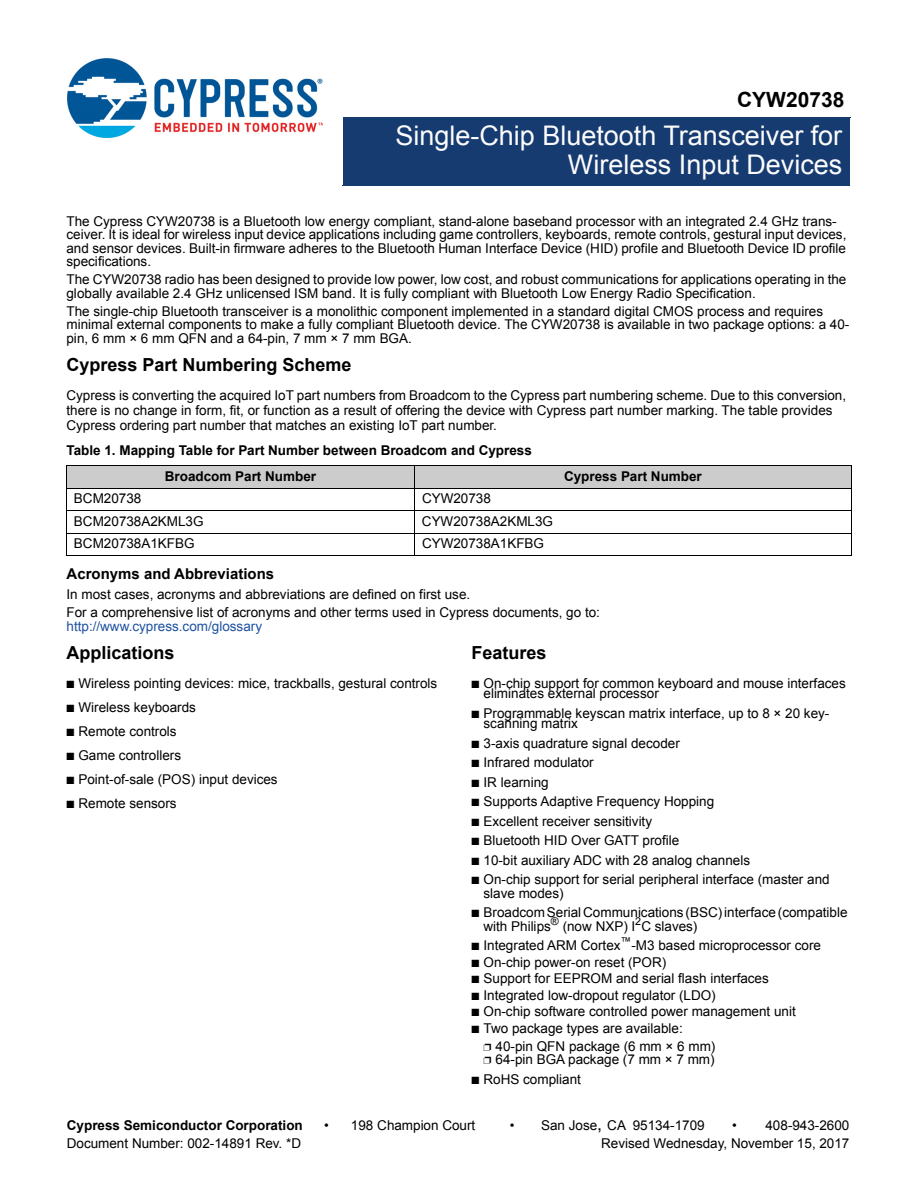
<style>
.page{position:relative;width:918px;height:1188px;background:#fff}
.page>*{position:absolute;margin:0;border:0;box-sizing:border-box;transform-origin:0 0}
.t1{font:27px/28.5px "Arial";color:#fcfcfc;text-align:right}
.t2{font:700 21px "Arial";color:#000}
.t3{font:700 18px "Arial";color:#000}
.t4{font:700 15px "Arial";letter-spacing:.005em;color:#000}
.t5{font:13.5px/13.5px "Arial";color:#000}
.t6{font:700 13.5px/25.5px "Arial";color:#000}
.t7{font:13.5px "Arial";color:#1f52a1}
.s1{font-size:18px}
</style>
<div class="page">
<img style="left:68px;top:58px;width:255px;height:80px">
<div style="left:343px;top:117px;width:507px;height:69px;background:#163b71"></div>
<hr style="left:850px;top:117px;width:1px;height:69px;background:#163b71">
<div style="left:67px;top:466px;width:347px;height:22px;background:#ccc"></div>
<div style="left:414px;top:466px;width:437px;height:22px;background:#ccc"></div>
<hr style="left:66px;top:466px;width:1px;height:89px;background:#000">
<hr style="left:414px;top:465px;width:1px;height:91px;background:#000">
<hr style="left:851px;top:466px;width:1px;height:89px;background:#000">
<hr style="left:66px;top:465px;width:786px;height:1px;background:#000">
<hr style="left:66px;top:488px;width:786px;height:1px;background:#000">
<hr style="left:66px;top:510px;width:786px;height:1px;background:#000">
<hr style="left:66px;top:533px;width:786px;height:1px;background:#000">
<hr style="left:66px;top:555px;width:786px;height:1px;background:#000">
<h2 class="t2" style="left:737px;top:88px;width:109px">CYW20738</h2>
<h1 class="t1" style="left:395px;top:122px;width:448px">Single-Chip Bluetooth Transceiver for<br>Wireless Input Devices</h1>
<p class="t5" style="left:67px;top:214px;width:781px">The Cypress CYW20738 is a Bluetooth low energy compliant, stand-alone baseband processor with an integrated 2.4 GHz trans&shy;ceiver. It is ideal for wireless input device applications including game controllers, keyboards, remote controls, gestural input devices, and sensor devices. Built-in firmware adheres to the Bluetooth Human Interface Device (HID) profile and Bluetooth Device ID profile specifications.</p>
<p class="t5" style="left:67px;top:273px;width:781px">The CYW20738 radio has been designed to provide low power, low cost, and robust communications for applications operating in the globally available 2.4 GHz unlicensed ISM band. It is fully compliant with Bluetooth Low Energy Radio Specification.</p>
<p class="t5" style="left:67px;top:304px;width:784px">The single-chip Bluetooth transceiver is a monolithic component implemented in a standard digital CMOS process and requires minimal external components to make a fully compliant Bluetooth device. The CYW20738 is available in two package options: a 40- pin, 6 mm × 6 mm QFN and a 64-pin, 7 mm × 7 mm BGA.</p>
<h3 class="t3" style="left:67px;top:355px;width:286px">Cypress Part Numbering Scheme</h3>
<p class="t5" style="left:67px;top:388px;width:781px;line-height:15px">Cypress is converting the acquired IoT part numbers from Broadcom to the Cypress part numbering scheme. Due to this conversion, there is no change in form, fit, or function as a result of offering the device with Cypress part number marking. The table provides<br>Cypress ordering part number that matches an existing IoT part number.</p>
<p class="t6" style="left:165px;top:438px;width:369px;text-indent:-98px">Table 1. Mapping Table for Part Number between Broadcom and Cypress<br>Broadcom Part Number</p>
<p class="t5" style="left:74px;top:492px;width:69px">BCM20738</p>
<p class="t5" style="left:422px;top:492px;width:70px">CYW20738</p>
<p class="t5" style="left:74px;top:514px;width:131px">BCM20738A2KML3G</p>
<p class="t5" style="left:422px;top:514px;width:133px">CYW20738A2KML3G</p>
<p class="t5" style="left:74px;top:537px;width:122px">BCM20738A1KFBG</p>
<p class="t5" style="left:422px;top:537px;width:124px">CYW20738A1KFBG</p>
<p class="t6" style="left:564px;top:463px;width:139px">Cypress Part Number</p>
<p class="t4" style="left:67px;top:566px;width:209px">Acronyms and Abbreviations</p>
<p class="t5" style="left:67px;top:586px;width:535px;line-height:18px">In most cases, acronyms and abbreviations are defined on first use.<br>For a comprehensive list of acronyms and other terms used in Cypress documents, go to:</p>
<p class="t7" style="left:67px;top:619px;width:197px">http://www.cypress.com/glossary</p>
<h3 class="t3" style="left:67px;top:643px;width:110px">Applications</h3>
<p class="t5" style="left:67px;top:676px;width:372px">■ Wireless pointing devices: mice, trackballs, gestural controls</p>
<p class="t5" style="left:67px;top:700px;width:131px">■ Wireless keyboards</p>
<p class="t5" style="left:67px;top:724px;width:112px">■ Remote controls</p>
<p class="t5" style="left:67px;top:748px;width:116px">■ Game controllers</p>
<p class="t5" style="left:67px;top:772px;width:213px">■ Point-of-sale (POS) input devices</p>
<p class="t5" style="left:67px;top:796px;width:112px">■ Remote sensors</p>
<h3 class="t3" style="left:472px;top:643px;width:76px">Features</h3>
<p class="t5" style="left:484px;top:678px;width:364px;line-height:10.5px;text-indent:-12px">■ On-chip support for common keyboard and mouse interfaces eliminates external processor</p>
<p class="t5" style="left:484px;top:708px;width:347px;line-height:10.5px;text-indent:-12px">■ Programmable keyscan matrix interface, up to 8 × 20 key&shy;scanning matrix</p>
<p class="t5" style="left:472px;top:736px;width:210px">■ 3-axis quadrature signal decoder</p>
<p class="t5" style="left:472px;top:756px;width:124px">■ Infrared modulator</p>
<p class="t5" style="left:472px;top:775px;width:79px">■ IR learning</p>
<p class="t5" style="left:472px;top:795px;width:244px">■ Supports Adaptive Frequency Hopping</p>
<p class="t5" style="left:472px;top:814px;width:182px">■ Excellent receiver sensitivity</p>
<p class="t5" style="left:472px;top:834px;width:209px">■ Bluetooth HID Over GATT profile</p>
<p class="t5" style="left:472px;top:853px;width:280px">■ 10-bit auxiliary ADC with 28 analog channels</p>
<p class="t5" style="left:484px;top:873px;width:348px;text-indent:-12px">■ On-chip support for serial peripheral interface (master and slave modes)</p>
<p class="t5" style="left:484px;top:906px;width:366px;text-indent:-12px">■ Broadcom Serial Communications (BSC) interface (compatible with Philips<sup>®</sup> (now NXP) I<sup>2</sup>C slaves)</p>
<p class="t5" style="left:472px;top:939px;width:351px">■ Integrated ARM Cortex<sup>™</sup>-M3 based microprocessor core</p>
<p class="t5" style="left:472px;top:955px;width:196px">■ On-chip power-on reset (POR)</p>
<p class="t5" style="left:472px;top:972px;width:299px">■ Support for EEPROM and serial flash interfaces</p>
<p class="t5" style="left:472px;top:988px;width:246px">■ Integrated low-dropout regulator (LDO)</p>
<p class="t5" style="left:472px;top:1005px;width:326px">■ On-chip software controlled power management unit</p>
<p class="t5" style="left:484px;top:1019px;width:233px;line-height:18px;text-indent:-12px">■ Two package types are available:<br>❐ 40-pin QFN package (6 mm × 6 mm)</p>
<p class="t5" style="left:484px;top:1053px;width:233px">❐ 64-pin BGA package (7 mm × 7 mm)</p>
<p class="t5" style="left:472px;top:1072px;width:111px">■ RoHS compliant</p>
<p class="t6" style="left:67px;top:1113px;width:237px">Cypress Semiconductor Corporation</p>
<p class="t5" style="left:324px;top:1119px;width:153px">• 198 Champion Court</p>
<p class="t5" style="left:510px;top:1119px;width:196px">• San Jose<span class="s1">,</span> CA 95134-1709</p>
<p class="t5" style="left:732px;top:1119px;width:119px">• 408-943-2600</p>
<p class="t5" style="left:67px;top:1137px;width:236px">Document Number: 002-14891 Rev. *D</p>
<p class="t5" style="left:601px;top:1137px;width:250px">Revised Wednesday, November 15, 2017</p>
</div>
